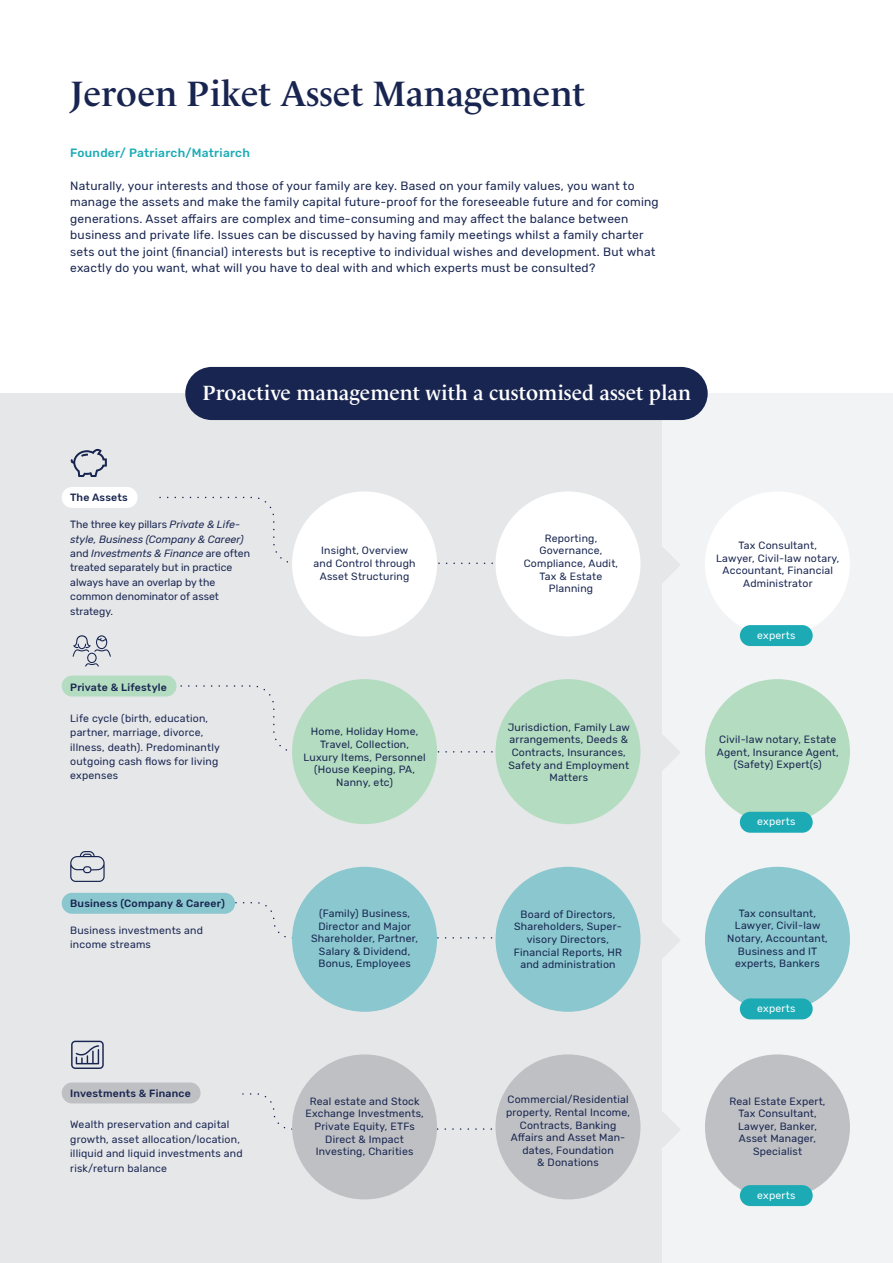
<style>
.page{position:relative;width:893px;height:1263px;background:#fff}
.page>*{position:absolute;margin:0;border:0;box-sizing:border-box;transform-origin:0 0}
.t1{font:600 36px "Le Monde Livre Std";color:#182550}
.t2{font:600 21px "Le Monde Livre Std";color:#fff}
.t3{font:12px/16.5px "Rubik";letter-spacing:.02em;color:#182550}
.t4{font:500 12px "Rubik";letter-spacing:.02em;color:#1cabb5}
.t5{font:10.5px/12.6px "Rubik";letter-spacing:.02em;color:#182550;text-align:center}
.t6{font:10.5px/14.4px "Rubik";color:#182550}
.t7{font:500 10.5px "Rubik";letter-spacing:.02em;color:#182550}
.t8{font:10.5px "Rubik";letter-spacing:.02em;color:#fff}
.s1{font-style:italic}
</style>
<div class="page">
<div style="left:0;top:393px;width:663px;height:870px;background:#e6e7e9"></div>
<div style="left:663px;top:393px;width:230px;height:870px;background:#f2f3f4"></div>
<svg style="left:231px;top:901px;width:262px;height:38px"></svg>
<svg style="left:243px;top:1093px;width:249px;height:37px"></svg>
<svg style="left:174px;top:684px;width:319px;height:69px"></svg>
<div style="left:62px;top:487px;width:76px;height:21px;background:#fff;border-radius:10px"></div>
<div style="left:62px;top:893px;width:173px;height:21px;background:#8ac7ce;border-radius:10px"></div>
<div style="left:62px;top:1082px;width:139px;height:21px;background:#bfc0c3;border-radius:10px"></div>
<div style="left:292px;top:867px;width:145px;height:145px;background:#8ac7ce;border-radius:50%"></div>
<div style="left:495px;top:867px;width:145px;height:145px;background:#8ac7ce;border-radius:50%"></div>
<div style="left:705px;top:867px;width:145px;height:145px;background:#8ac7ce;border-radius:50%"></div>
<svg style="left:160px;top:496px;width:333px;height:68px"></svg>
<div style="left:292px;top:491px;width:145px;height:145px;background:#fff;border-radius:50%"></div>
<div style="left:185px;top:367px;width:523px;height:53px;background:#182550;border-radius:27px"></div>
<div style="left:495px;top:491px;width:145px;height:145px;background:#fff;border-radius:50%"></div>
<div style="left:705px;top:491px;width:145px;height:145px;background:#fff;border-radius:50%"></div>
<div style="left:292px;top:679px;width:145px;height:145px;background:#b3dcc0;border-radius:50%"></div>
<div style="left:495px;top:679px;width:145px;height:145px;background:#b3dcc0;border-radius:50%"></div>
<div style="left:705px;top:679px;width:145px;height:145px;background:#b3dcc0;border-radius:50%"></div>
<div style="left:292px;top:1054px;width:145px;height:145px;background:#bfc0c3;border-radius:50%"></div>
<div style="left:495px;top:1054px;width:145px;height:145px;background:#bfc0c3;border-radius:50%"></div>
<div style="left:705px;top:1054px;width:145px;height:145px;background:#bfc0c3;border-radius:50%"></div>
<div style="left:740px;top:625px;width:73px;height:21px;background:#1cabb5;border-radius:10px"></div>
<div style="left:740px;top:812px;width:73px;height:21px;background:#1cabb5;border-radius:10px"></div>
<div style="left:740px;top:998px;width:73px;height:21px;background:#1cabb5;border-radius:10px"></div>
<div style="left:740px;top:1185px;width:73px;height:21px;background:#1cabb5;border-radius:10px"></div>
<svg style="left:663px;top:548px;width:17px;height:34px"></svg>
<svg style="left:663px;top:736px;width:17px;height:33px"></svg>
<svg style="left:663px;top:923px;width:17px;height:34px"></svg>
<svg style="left:663px;top:1113px;width:17px;height:34px"></svg>
<svg style="left:70px;top:851px;width:35px;height:31px"></svg>
<svg style="left:72px;top:635px;width:39px;height:32px"></svg>
<div style="left:62px;top:675px;width:115px;height:21px;background:#b3dcc0;border-radius:10px"></div>
<svg style="left:71px;top:449px;width:36px;height:28px"></svg>
<svg style="left:71px;top:1041px;width:33px;height:28px"></svg>
<h1 class="t1" style="left:70px;top:72px;width:517px">Jeroen Piket Asset Management</h1>
<p class="t4" style="left:70px;top:146px;width:181px">Founder/ Patriarch/Matriarch</p>
<p class="t3" style="left:70px;top:178px;width:590px">Naturally, your interests and those of your family are key. Based on your family values, you want to manage the assets and make the family capital future-proof for the foreseeable future and for coming generations. Asset affairs are complex and time-consuming and may affect the balance between business and private life. Issues can be discussed by having family meetings whilst a family charter sets out the joint (financial) interests but is receptive to individual wishes and development. But what exactly do you want, what will you have to deal with and which experts must be consulted?</p>
<h2 class="t2" style="left:202px;top:381px;width:490px">Proactive management with a customised asset plan</h2>
<p class="t7" style="left:70px;top:491px;width:59px">The Assets</p>
<p class="t6" style="left:70px;top:518px;width:181px">The three key pillars <span class="s1">Private &amp; Life&shy;style, Business (Company &amp; Career) </span>and <span class="s1">Investments &amp; Finance</span> are often treated separately but in practice always have an overlap by the common denominator of asset strategy.</p>
<p class="t7" style="left:70px;top:681px;width:98px">Private &amp; Lifestyle</p>
<p class="t5" style="left:70px;top:711px;width:151px;line-height:14.4px;text-align:left">Life cycle (birth, education, partner, marriage, divorce, illness, death). Predominantly outgoing cash flows for living expenses</p>
<p class="t7" style="left:70px;top:897px;width:156px">Business (Company &amp; Career)</p>
<p class="t5" style="left:70px;top:923px;width:134px;line-height:14.4px;text-align:left">Business investments and income streams</p>
<p class="t7" style="left:70px;top:1088px;width:122px">Investments &amp; Finance</p>
<p class="t5" style="left:70px;top:1118px;width:174px;line-height:14.4px;text-align:left">Wealth preservation and capital growth, asset allocation/location, illiquid and liquid investments and risk/return balance</p>
<p class="t5" style="left:314px;top:545px;width:104px">Insight, Overview and Control through<br>Asset Structuring</p>
<p class="t5" style="left:524px;top:532px;width:96px">Reporting,<br>Governance,<br>Compliance, Audit,<br>Tax &amp; Estate<br>Planning</p>
<p class="t5" style="left:716px;top:539px;width:125px">Tax Consultant,<br>Lawyer, Civil-law notary,<br>Accountant, Financial<br>Administrator</p>
<p class="t8" style="left:757px;top:629px;width:40px">experts</p>
<p class="t5" style="left:304px;top:726px;width:124px">Home, Holiday Home,<br>Travel, Collection,<br>Luxury Items, Personnel (House Keeping, PA,<br>Nanny, etc)</p>
<p class="t5" style="left:508px;top:721px;width:124px">Jurisdiction, Family Law arrangements, Deeds &amp;<br>Contracts, Insurances,<br>Safety and Employment<br>Matters</p>
<p class="t5" style="left:717px;top:733px;width:123px">Civil-law notary, Estate<br>Agent, Insurance Agent, (Safety) Expert(s)</p>
<p class="t8" style="left:757px;top:816px;width:40px">experts</p>
<p class="t5" style="left:311px;top:907px;width:108px">(Family) Business,<br>Director and Major<br>Shareholder, Partner,<br>Salary &amp; Dividend,<br>Bonus, Employees</p>
<p class="t5" style="left:514px;top:908px;width:110px">Board of Directors,<br>Shareholders, Super&shy;visory Directors,<br>Financial Reports, HR and administration</p>
<p class="t5" style="left:727px;top:907px;width:102px">Tax consultant,<br>Lawyer, Civil-law<br>Notary, Accountant,<br>Business and IT experts, Bankers</p>
<p class="t8" style="left:757px;top:1002px;width:40px">experts</p>
<p class="t5" style="left:305px;top:1095px;width:120px">Real estate and Stock<br>Exchange Investments,<br>Private Equity, ETFs<br>Direct &amp; Impact<br>Investing, Charities</p>
<p class="t5" style="left:506px;top:1094px;width:126px">Commercial/Residential property, Rental Income,<br>Contracts, Banking<br>Affairs and Asset Man&shy;dates, Foundation<br>&amp; Donations</p>
<p class="t5" style="left:729px;top:1095px;width:98px">Real Estate Expert,<br>Tax Consultant,<br>Lawyer, Banker,<br>Asset Manager,<br>Specialist</p>
<p class="t8" style="left:757px;top:1189px;width:40px">experts</p>
</div>
